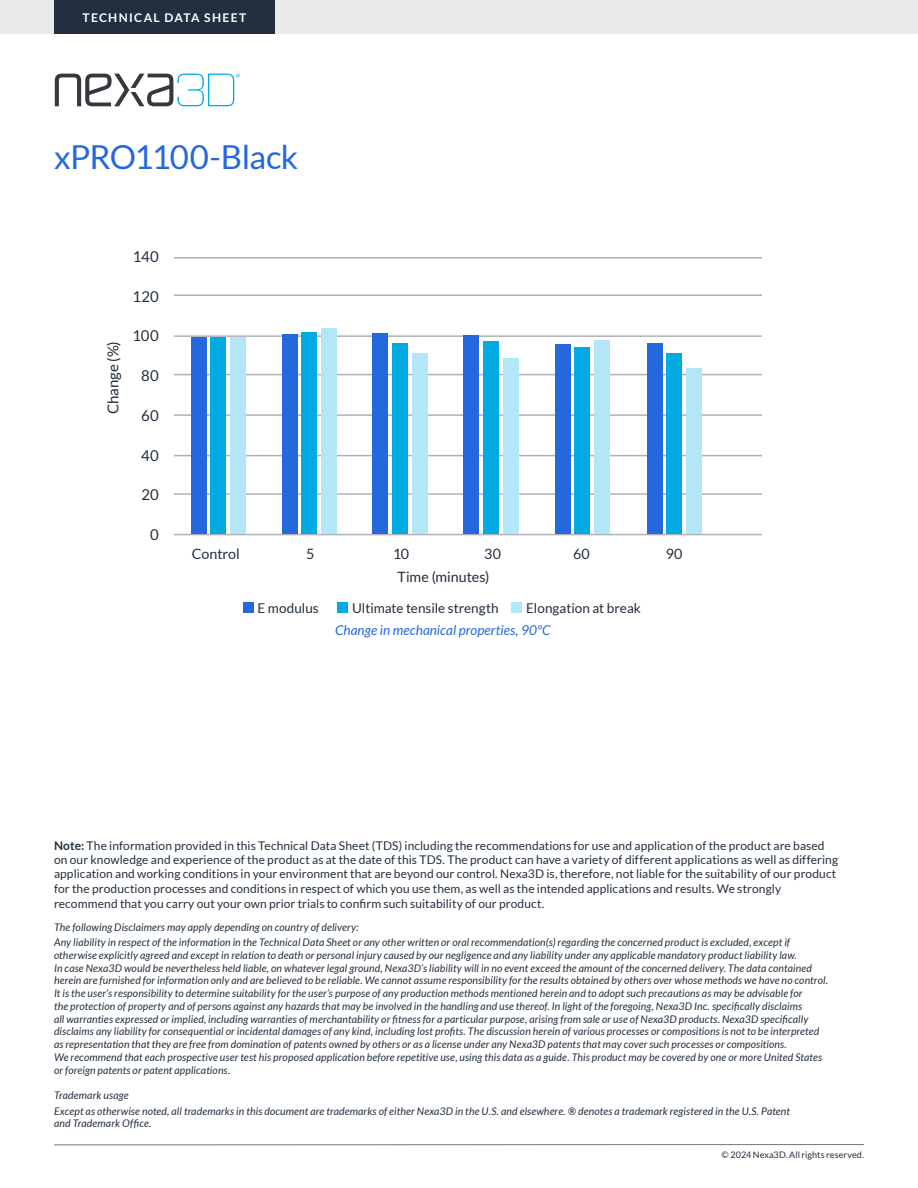
<style>
.page{position:relative;width:918px;height:1188px;background:#fff}
.page>*{position:absolute;margin:0;border:0;box-sizing:border-box;transform-origin:0 0}
.t1{font:33px "Lato";letter-spacing:-.025em;color:#2568dd}
.t2{font:15px "Lato";color:#222e3d}
.t3{font:14.25px "Lato";color:#222e3d}
.t4{font:13.5px "Lato";color:#222e3d}
.t5{font:italic 13.5px "Lato";letter-spacing:.005em;color:#2568dd}
.t6{font:12px/14.4px "Lato";letter-spacing:.005em;color:#232f3e}
.t7{font:700 12px "Lato";letter-spacing:.11em;color:#fff}
.t8{font:italic 10.5px/12.8px "Lato";letter-spacing:.01em;color:#232f3e}
.t9{font:9px "Lato";letter-spacing:.01em;color:#222e3d}
.s1{font-weight:700}
</style>
<div class="page">
<div style="left:0;top:0;width:918px;height:34px;background:#e9eaec"></div>
<hr style="left:54px;top:1144px;width:810px;height:1px;background:#787984">
<div style="left:54px;top:0;width:221px;height:34px;background:#232f3e"></div>
<hr style="left:174px;top:294px;width:588px;height:2px;background:#b1b0b6">
<hr style="left:174px;top:257px;width:588px;height:2px;background:#b1b0b6">
<hr style="left:174px;top:335px;width:588px;height:2px;background:#b1b0b6">
<hr style="left:174px;top:455px;width:588px;height:1px;background:#b1b0b6">
<hr style="left:174px;top:374px;width:588px;height:1px;background:#b1b0b6">
<hr style="left:174px;top:493px;width:588px;height:2px;background:#b1b0b6">
<hr style="left:174px;top:414px;width:588px;height:2px;background:#b1b0b6">
<hr style="left:174px;top:534px;width:588px;height:1px;background:#b1b0b6">
<div style="left:337px;top:602px;width:11px;height:11px;background:#00abe4"></div>
<div style="left:511px;top:602px;width:11px;height:11px;background:#b3e6f7"></div>
<div style="left:243px;top:602px;width:11px;height:11px;background:#2568dd"></div>
<svg style="left:55px;top:74px;width:185px;height:32px"></svg>
<div style="left:191px;top:337px;width:15px;height:197px;background:#2568dd"></div>
<div style="left:373px;top:333px;width:15px;height:201px;background:#2568dd"></div>
<div style="left:463px;top:335px;width:16px;height:199px;background:#2568dd"></div>
<div style="left:555px;top:345px;width:16px;height:189px;background:#2568dd"></div>
<div style="left:647px;top:343px;width:16px;height:191px;background:#2568dd"></div>
<div style="left:282px;top:335px;width:15px;height:199px;background:#2568dd"></div>
<div style="left:210px;top:337px;width:16px;height:197px;background:#00abe4"></div>
<div style="left:392px;top:343px;width:16px;height:191px;background:#00abe4"></div>
<div style="left:483px;top:342px;width:15px;height:192px;background:#00abe4"></div>
<div style="left:574px;top:348px;width:16px;height:186px;background:#00abe4"></div>
<div style="left:666px;top:353px;width:16px;height:181px;background:#00abe4"></div>
<div style="left:301px;top:332px;width:16px;height:202px;background:#00abe4"></div>
<div style="left:230px;top:337px;width:16px;height:197px;background:#b3e6f7"></div>
<div style="left:412px;top:353px;width:16px;height:181px;background:#b3e6f7"></div>
<div style="left:503px;top:358px;width:16px;height:176px;background:#b3e6f7"></div>
<div style="left:594px;top:340px;width:16px;height:194px;background:#b3e6f7"></div>
<div style="left:686px;top:368px;width:16px;height:166px;background:#b3e6f7"></div>
<div style="left:321px;top:328px;width:16px;height:206px;background:#b3e6f7"></div>
<p class="t7" style="left:83px;top:10px;width:165px">TECHNICAL DATA SHEET</p>
<h1 class="t1" style="left:54px;top:138px;width:246px">xPRO1100-Black</h1>
<h2 class="t2" style="left:105px;top:414px;width:75px;rotate:-90deg">Change (%)</h2>
<h2 class="t2" style="left:133px;top:248px;width:27px">140</h2>
<h2 class="t2" style="left:133px;top:288px;width:28px">120</h2>
<h2 class="t2" style="left:133px;top:328px;width:28px">100</h2>
<h2 class="t2" style="left:141px;top:367px;width:19px">80</h2>
<h2 class="t2" style="left:141px;top:407px;width:19px">60</h2>
<h2 class="t2" style="left:141px;top:447px;width:19px">40</h2>
<h2 class="t2" style="left:141px;top:487px;width:19px">20</h2>
<h2 class="t2" style="left:150px;top:526px;width:10px">0</h2>
<h3 class="t3" style="left:192px;top:546px;width:50px">Control</h3>
<h3 class="t3" style="left:306px;top:546px;width:10px">5</h3>
<h3 class="t3" style="left:393px;top:546px;width:18px">10</h3>
<h3 class="t3" style="left:484px;top:546px;width:18px">30</h3>
<h3 class="t3" style="left:573px;top:546px;width:18px">60</h3>
<h3 class="t3" style="left:666px;top:546px;width:18px">90</h3>
<h3 class="t3" style="left:398px;top:569px;width:93px">Time (minutes)</h3>
<p class="t4" style="left:257px;top:601px;width:63px">E modulus</p>
<p class="t4" style="left:352px;top:601px;width:148px">Ultimate tensile strength</p>
<p class="t4" style="left:526px;top:601px;width:116px">Elongation at break</p>
<p class="t5" style="left:335px;top:623px;width:217px">Change in mechanical properties, 90ºC</p>
<p class="t6" style="left:54px;top:838px;width:786px"><span class="s1">Note:</span> The information provided in this Technical Data Sheet (TDS) including the recommendations for use and application of the product are based on our knowledge and experience of the product as at the date of this TDS. The product can have a variety of different applications as well as differing application and working conditions in your environment that are beyond our control. Nexa3D is, therefore, not liable for the suitability of our product for the production processes and conditions in respect of which you use them, as well as the intended applications and results. We strongly recommend that you carry out your own prior trials to confirm such suitability of our product.</p>
<p class="t8" style="left:54px;top:920px;width:738px;line-height:15.5px">The following Disclaimers may apply depending on country of delivery:<br>Any liability in respect of the information in the Technical Data Sheet or any other written or oral recommendation(s) regarding the concerned product is excluded, except if</p>
<p class="t8" style="left:54px;top:949px;width:775px">otherwise explicitly agreed and except in relation to death or personal injury caused by our negligence and any liability under any applicable mandatory product liability law.<br>In case Nexa3D would be nevertheless held liable, on whatever legal ground, Nexa3D’s liability will in no event exceed the amount of the concerned delivery. The data contained herein are furnished for information only and are believed to be reliable. We cannot assume responsibility for the results obtained by others over whose methods we have no control.<br>It is the user’s responsibility to determine suitability for the user’s purpose of any production methods mentioned herein and to adopt such precautions as may be advisable for<br>the protection of property and of persons against any hazards that may be involved in the handling and use thereof. In light of the foregoing, Nexa3D Inc. specifically disclaims<br>all warranties expressed or implied, including warranties of merchantability or fitness for a particular purpose, arising from sale or use of Nexa3D products. Nexa3D specifically disclaims any liability for consequential or incidental damages of any kind, including lost profits. The discussion herein of various processes or compositions is not to be interpreted as representation that they are free from domination of patents owned by others or as a license under any Nexa3D patents that may cover such processes or compositions.<br>We recommend that each prospective user test his proposed application before repetitive use, using this data as a guide. This product may be covered by one or more United States or foreign patents or patent applications.</p>
<p class="t8" style="left:54px;top:1088px;width:738px;line-height:15.5px">Trademark usage<br>Except as otherwise noted, all trademarks in this document are trademarks of either Nexa3D in the U.S. and elsewhere. ® denotes a trademark registered in the U.S. Patent</p>
<p class="t8" style="left:54px;top:1118px;width:99px">and Trademark Office.</p>
<p class="t9" style="left:722px;top:1150px;width:144px">© 2024 Nexa3D. All rights reserved.</p>
</div>
